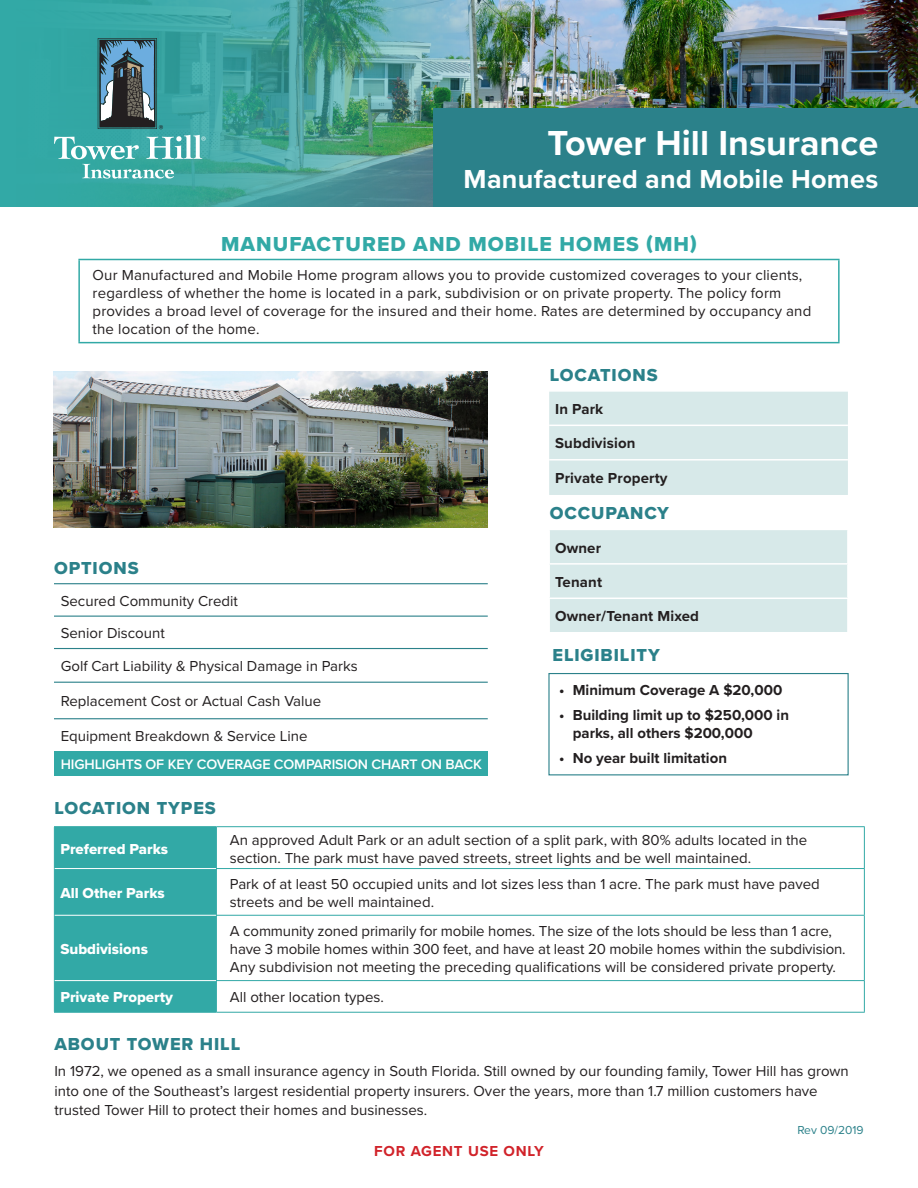
<style>
.page{position:relative;width:918px;height:1188px;background:#fff}
.page>*{position:absolute;margin:0;border:0;box-sizing:border-box;transform-origin:0 0}
.t1{font:700 36px "Proxima Nova";color:#fff}
.t2{font:700 27px "Proxima Nova";letter-spacing:.01em;color:#fff}
.t3{font:21px "Proxima Nova Extrabld";letter-spacing:.05em;color:#32a9a6}
.t4{font:18px "Proxima Nova Extrabld";letter-spacing:.05em;color:#2b818a}
.t5{font:15px/18px "Proxima Nova";color:#231f20}
.t6{font:700 15px/18px "Proxima Nova";color:#231f20}
.t7{font:15px "Proxima Nova Extrabld";color:#fff}
.t8{font:700 15px "Proxima Nova";letter-spacing:.05em;color:#d1232a}
.t9{font:600 14.25px "Proxima Nova";letter-spacing:-.01em;color:#fff}
.t10{font:12px "Proxima Nova";color:#2b818a}
</style>
<div class="page">
<div style="left:548px;top:673px;width:301px;height:102px;border:1px solid #2b818a"></div>
<div style="left:54px;top:751px;width:434px;height:24px;background:#32a9a6"></div>
<hr style="left:54px;top:583px;width:434px;height:1px;background:#2b818a">
<hr style="left:54px;top:616px;width:434px;height:1px;background:#2b818a">
<hr style="left:54px;top:648px;width:434px;height:1px;background:#2b818a">
<hr style="left:54px;top:682px;width:434px;height:1px;background:#2b818a">
<hr style="left:54px;top:718px;width:434px;height:1px;background:#2b818a">
<img style="left:54px;top:371px;width:434px;height:156px">
<img style="left:517px;top:0;width:401px;height:108px">
<img style="left:0;top:0;width:517px;height:206px">
<svg style="left:54px;top:135px;width:152px;height:44px"></svg>
<svg style="left:98px;top:38px;width:65px;height:91px"></svg>
<div style="left:433px;top:108px;width:485px;height:98px;background:#2b818a"></div>
<svg style="left:549px;top:392px;width:299px;height:240px;fill:#d7e9e9"></svg>
<hr style="left:549px;top:459px;width:299px;height:2px;background:#fff">
<hr style="left:548px;top:495px;width:2px;height:34px;background:#fff">
<hr style="left:847px;top:495px;width:2px;height:34px;background:#fff">
<hr style="left:548px;top:529px;width:301px;height:1px;background:#fff">
<hr style="left:548px;top:530px;width:2px;height:33px;background:#fff">
<hr style="left:847px;top:530px;width:2px;height:33px;background:#fff">
<hr style="left:548px;top:563px;width:301px;height:2px;background:#fff">
<hr style="left:548px;top:565px;width:2px;height:33px;background:#fff">
<hr style="left:847px;top:565px;width:2px;height:33px;background:#fff">
<hr style="left:548px;top:598px;width:301px;height:1px;background:#fff">
<hr style="left:548px;top:599px;width:2px;height:33px;background:#fff">
<hr style="left:847px;top:599px;width:2px;height:33px;background:#fff">
<hr style="left:549px;top:425px;width:299px;height:1px;background:#fff">
<hr style="left:78px;top:259px;width:762px;height:1px;background:#32a9a6">
<hr style="left:78px;top:260px;width:2px;height:82px;background:#32a9a6">
<hr style="left:838px;top:260px;width:2px;height:82px;background:#32a9a6">
<hr style="left:78px;top:342px;width:762px;height:1px;background:#32a9a6">
<div style="left:55px;top:827px;width:161px;height:185px;background:#32a9a6"></div>
<hr style="left:54px;top:826px;width:162px;height:1px;background:#32a9a6">
<hr style="left:54px;top:827px;width:1px;height:42px;background:#32a9a6">
<hr style="left:216px;top:827px;width:1px;height:41px;background:#32a9a6">
<hr style="left:54px;top:869px;width:1px;height:46px;background:#32a9a6">
<hr style="left:216px;top:869px;width:1px;height:46px;background:#32a9a6">
<hr style="left:54px;top:915px;width:1px;height:66px;background:#32a9a6">
<hr style="left:216px;top:916px;width:1px;height:64px;background:#32a9a6">
<hr style="left:54px;top:981px;width:1px;height:31px;background:#32a9a6">
<hr style="left:216px;top:981px;width:1px;height:31px;background:#32a9a6">
<hr style="left:54px;top:1012px;width:162px;height:1px;background:#32a9a6">
<hr style="left:55px;top:868px;width:161px;height:1px;background:#fff">
<hr style="left:55px;top:915px;width:161px;height:1px;background:#fff">
<hr style="left:55px;top:980px;width:161px;height:1px;background:#fff">
<hr style="left:216px;top:826px;width:649px;height:1px;background:#32a9a6">
<hr style="left:216px;top:868px;width:649px;height:1px;background:#32a9a6">
<hr style="left:216px;top:915px;width:649px;height:1px;background:#32a9a6">
<hr style="left:216px;top:980px;width:649px;height:1px;background:#32a9a6">
<hr style="left:216px;top:1012px;width:649px;height:1px;background:#32a9a6">
<hr style="left:864px;top:827px;width:1px;height:41px;background:#32a9a6">
<hr style="left:864px;top:869px;width:1px;height:46px;background:#32a9a6">
<hr style="left:864px;top:916px;width:1px;height:64px;background:#32a9a6">
<hr style="left:864px;top:981px;width:1px;height:31px;background:#32a9a6">
<p class="t1" style="left:548px;top:117px;width:332px">Tower Hill Insurance</p>
<p class="t2" style="left:464px;top:159px;width:416px">Manufactured and Mobile Homes</p>
<p class="t3" style="left:221px;top:229px;width:477px">MANUFACTURED AND MOBILE HOMES (MH)</p>
<p class="t5" style="left:93px;top:265px;width:720px">Our Manufactured and Mobile Home program allows you to provide customized coverages to your clients, regardless of whether the home is located in a park, subdivision or on private property. The policy form provides a broad level of coverage for the insured and their home. Rates are determined by occupancy and the location of the home.</p>
<p class="t4" style="left:54px;top:554px;width:86px">OPTIONS</p>
<p class="t5" style="left:61px;top:591px;width:179px">Secured Community Credit</p>
<p class="t5" style="left:61px;top:624px;width:106px">Senior Discount</p>
<p class="t5" style="left:61px;top:657px;width:299px">Golf Cart Liability &amp; Physical Damage in Parks</p>
<p class="t5" style="left:61px;top:692px;width:262px">Replacement Cost or Actual Cash Value</p>
<p class="t5" style="left:61px;top:727px;width:248px">Equipment Breakdown &amp; Service Line</p>
<p class="t9" style="left:61px;top:754px;width:423px">HIGHLIGHTS OF KEY COVERAGE COMPARISION CHART ON BACK</p>
<p class="t4" style="left:550px;top:361px;width:109px">LOCATIONS</p>
<p class="t6" style="left:555px;top:400px;width:50px">In Park</p>
<p class="t6" style="left:555px;top:434px;width:82px">Subdivision</p>
<p class="t6" style="left:555px;top:469px;width:114px">Private Property</p>
<p class="t4" style="left:550px;top:500px;width:121px">OCCUPANCY</p>
<p class="t6" style="left:555px;top:538px;width:47px">Owner</p>
<p class="t6" style="left:555px;top:573px;width:48px">Tenant</p>
<p class="t6" style="left:555px;top:607px;width:145px">Owner/Tenant Mixed</p>
<p class="t4" style="left:552px;top:642px;width:109px">ELIGIBILITY</p>
<p class="t6" style="left:559px;top:681px;width:225px">• Minimum Coverage A $20,000</p>
<p class="t6" style="left:573px;top:706px;width:218px;text-indent:-14px">• Building limit up to $250,000 in parks, all others $200,000</p>
<p class="t6" style="left:559px;top:749px;width:169px">• No year built limitation</p>
<p class="t4" style="left:54px;top:794px;width:163px">LOCATION TYPES</p>
<p class="t7" style="left:60px;top:837px;width:109px">Preferred Parks</p>
<p class="t5" style="left:230px;top:830px;width:579px">An approved Adult Park or an adult section of a split park, with 80% adults located in the section. The park must have paved streets, street lights and be well maintained.</p>
<p class="t7" style="left:60px;top:882px;width:106px">All Other Parks</p>
<p class="t5" style="left:230px;top:874px;width:591px">Park of at least 50 occupied units and lot sizes less than 1 acre. The park must have paved streets and be well maintained.</p>
<p class="t7" style="left:60px;top:938px;width:89px">Subdivisions</p>
<p class="t5" style="left:230px;top:921px;width:617px">A community zoned primarily for mobile homes. The size of the lots should be less than 1 acre, have 3 mobile homes within 300 feet, and have at least 20 mobile homes within the subdivision.</p>
<p class="t5" style="left:230px;top:957px;width:608px">Any subdivision not meeting the preceding qualifications will be considered private property.</p>
<p class="t7" style="left:60px;top:986px;width:114px">Private Property</p>
<p class="t5" style="left:230px;top:988px;width:156px">All other location types.</p>
<p class="t4" style="left:54px;top:1031px;width:187px">ABOUT TOWER HILL</p>
<p class="t5" style="left:54px;top:1061px;width:796px;line-height:19.5px">In 1972, we opened as a small insurance agency in South Florida. Still owned by our founding family, Tower Hill has grown into one of the Southeast’s largest residential property insurers. Over the years, more than 1.7 million customers have trusted Tower Hill to protect their homes and businesses.</p>
<p class="t8" style="left:374px;top:1140px;width:171px">FOR AGENT USE ONLY</p>
<p class="t10" style="left:797px;top:1121px;width:68px">Rev 09/2019</p>
</div>
